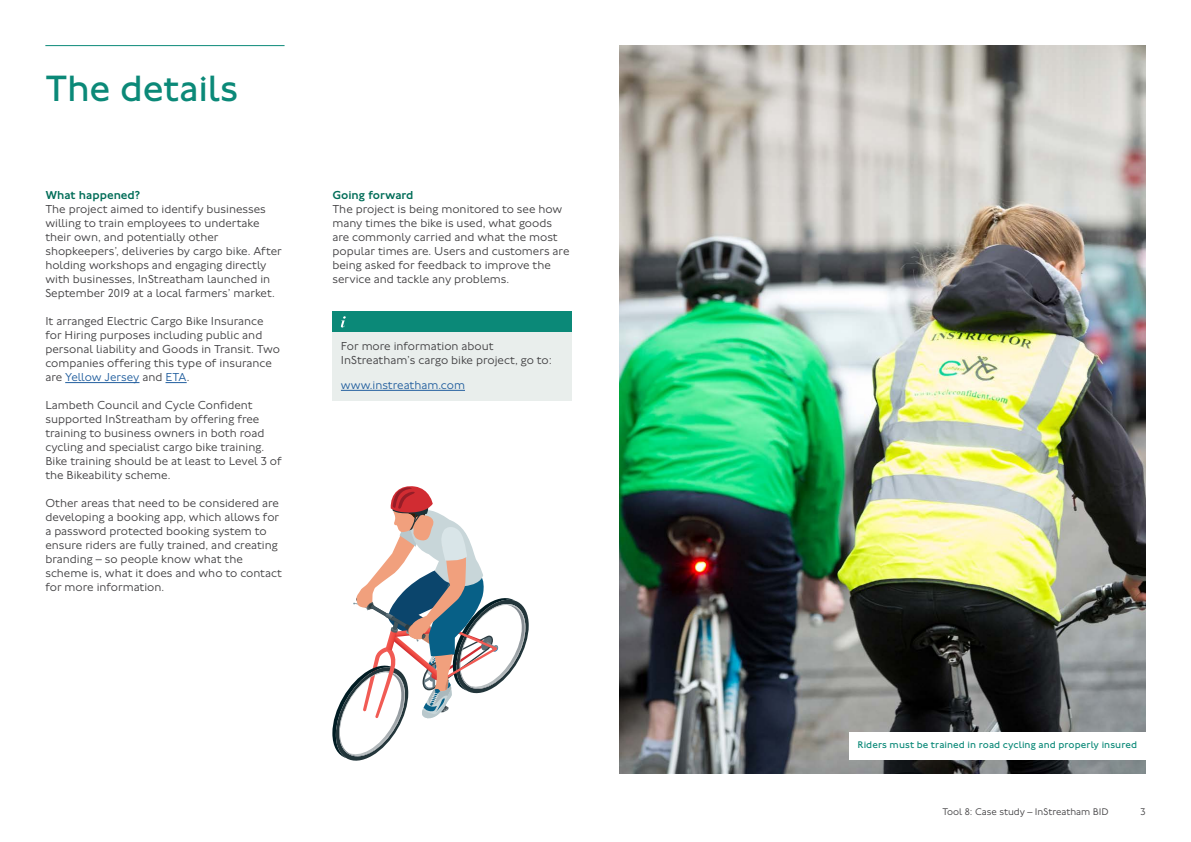
<style>
.page{position:relative;width:1191px;height:842px;background:#fff}
.page>*{position:absolute;margin:0;border:0;box-sizing:border-box;transform-origin:0 0}
.Cycle_Freight_Major_Heading_38_30_Green_{font:38px "Johnston 100";letter-spacing:-.01em;color:#0b8978}
.Cycle_Freight_Body_12_14_P{font:300 12px/14px "Johnston 100";color:#414042}
.Cycle_Freight_Body_12_14_P_Not_Aligned_t{font:300 12px/14px "Johnston 100";color:#414042}
.Cycle_Freight_Body_Heading_12_14_Dark_Gr{font:500 12px "Johnston 100";color:#006d58}
.Cycle_Freight_Body_12_14_P_Not_Aligned_t-2{font:300 12px "Johnston 100";color:#215e9e}
.Cycle_Freight_PictureCaption_10_12_P_LEF{font:10px "Johnston 100";letter-spacing:.01em;color:#0b8978}
.t1{font:300 10px "Johnston 100";color:#414042}
.s1{color:#215e9e}
</style>
<div class="page">
<hr style="left:65px;top:382px;width:74px;height:1px;background:#215e9e">
<svg style="left:165px;top:382px;width:22px;height:1px"></svg>
<div style="left:332px;top:311px;width:239px;height:21px;background:#0b8978"></div>
<svg style="left:341px;top:316px;width:5px;height:11px"></svg>
<div style="left:332px;top:332px;width:239px;height:68px;background:#e9eeec"></div>
<hr style="left:341px;top:390px;width:124px;height:1px;background:#215e9e">
<img style="left:619px;top:45px;width:526px;height:728px">
<div style="left:849px;top:732px;width:296px;height:27px;background:#fff"></div>
<hr style="left:45px;top:45px;width:239px;height:1px;background:#0b8978">
<svg style="left:332px;top:486px;width:197px;height:275px"></svg>
<h2 class="Cycle_Freight_Major_Heading_38_30_Green_" style="left:45px;top:68px;width:195px">The details</h2>
<h4 class="Cycle_Freight_Body_Heading_12_14_Dark_Gr" style="left:45px;top:189px;width:96px">What happened?</h4>
<p class="Cycle_Freight_Body_12_14_P" style="left:45px;top:203px;width:238px">The project aimed to identify businesses willing to train employees to undertake their own, and potentially other shopkeepers’, deliveries by cargo bike. After holding workshops and engaging directly with businesses, InStreatham launched in September 2019 at a local farmers’ market.</p>
<p class="Cycle_Freight_Body_12_14_P" style="left:45px;top:315px;width:236px">It arranged Electric Cargo Bike Insurance for Hiring purposes including public and personal liability and Goods in Transit. Two companies offering this type of insurance are <span class="s1">Yellow Jersey</span> and <span class="s1">ETA</span>.</p>
<p class="Cycle_Freight_Body_12_14_P" style="left:45px;top:399px;width:238px">Lambeth Council and Cycle Confident supported InStreatham by offering free training to business owners in both road cycling and specialist cargo bike training.<br>Bike training should be at least to Level 3 of the Bikeability scheme.</p>
<p class="Cycle_Freight_Body_12_14_P" style="left:45px;top:497px;width:238px">Other areas that need to be considered are developing a booking app, which allows for a password protected booking system to ensure riders are fully trained, and creating branding – so people know what the scheme is, what it does and who to contact for more information.</p>
<h4 class="Cycle_Freight_Body_Heading_12_14_Dark_Gr" style="left:332px;top:189px;width:83px">Going forward</h4>
<p class="Cycle_Freight_Body_12_14_P" style="left:332px;top:203px;width:239px">The project is being monitored to see how many times the bike is used, what goods are commonly carried and what the most popular times are. Users and customers are being asked for feedback to improve the service and tackle any problems.</p>
<p class="Cycle_Freight_Body_12_14_P_Not_Aligned_t" style="left:341px;top:339px;width:213px">For more information about<br>InStreatham’s cargo bike project, go to:</p>
<p class="Cycle_Freight_Body_12_14_P_Not_Aligned_t-2" style="left:341px;top:379px;width:126px">www.instreatham.com</p>
<p class="Cycle_Freight_PictureCaption_10_12_P_LEF" style="left:857px;top:739px;width:281px">Riders must be trained in road cycling and properly insured</p>
<p class="t1" style="left:942px;top:807px;width:168px">Tool 8: Case study – InStreatham BID</p>
<p class="t1" style="left:1140px;top:807px;width:7px">3</p>
</div>
